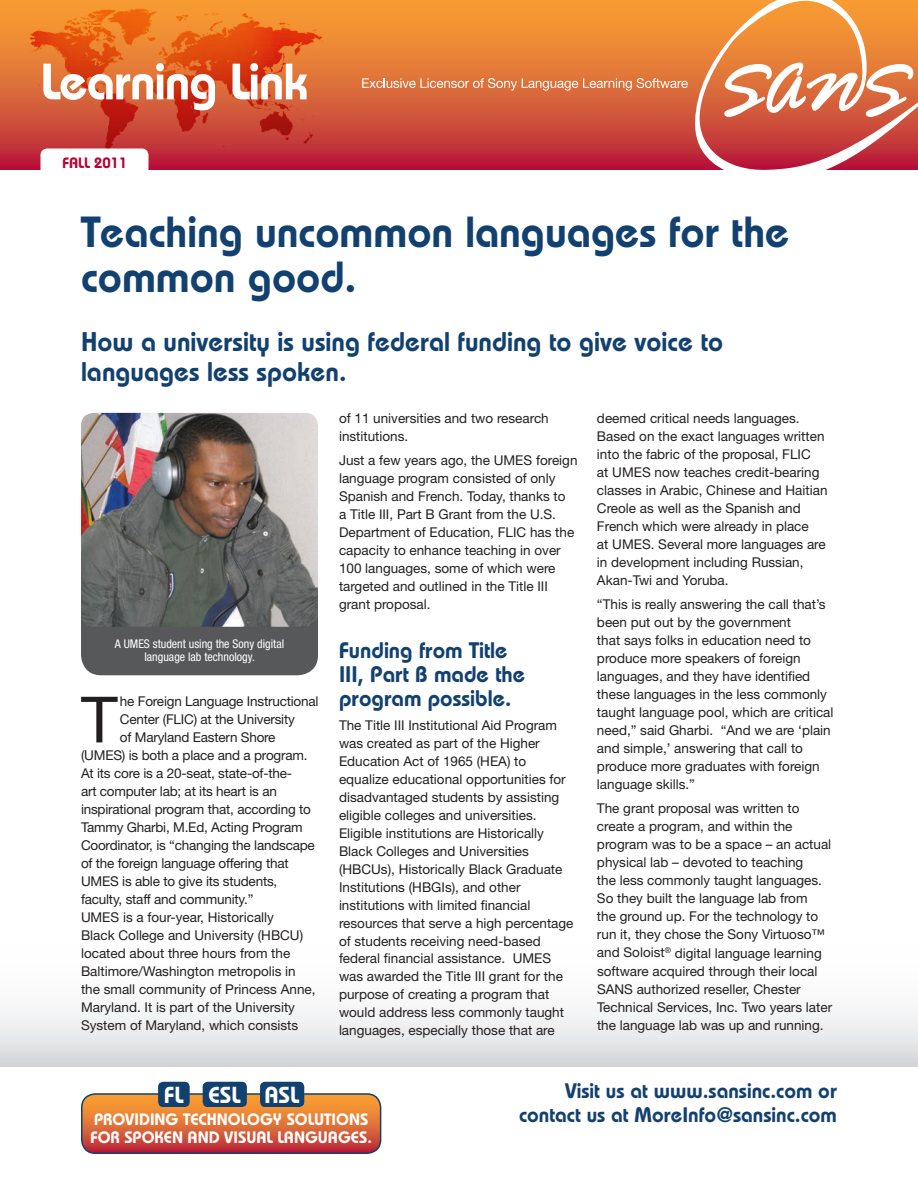
<style>
.page{position:relative;width:918px;height:1188px;background:#fff}
.page>*{position:absolute;margin:0;border:0;box-sizing:border-box;transform-origin:0 0}
.Link_Body{font:63.9px "Helvetica Neue";color:#231f20}
.t1{font:600 51px "Bauhaus";letter-spacing:-.02em;color:#fff}
.t2{font:600 43.5px/45px "Bauhaus";color:#124170}
.Link_Body-2{font:600 27px/30px "Bauhaus";color:#124170}
.t3{font:600 23.1px "Bauhaus";color:#fff}
.Link_Body-3{font:600 22.5px/24px "Bauhaus";color:#124170}
.t4{font:600 21px "Bauhaus";color:#124170}
.t5{font:600 16.5px/18px "Bauhaus";color:#fff}
.t6{font:600 15px "Bauhaus";color:#b50536}
.Link_Body-4{font:13.5px/18px "Helvetica Neue";color:#231f20}
.t7{font:condensed 12px/13.5px "Helvetica Neue";color:#fff;text-align:center}
</style>
<div class="page">
<svg style="left:0;top:1011px;width:918px;height:55px"></svg>
<svg style="left:0;top:0;width:362px;height:170px;background:#d65a37"></svg>
<img style="left:21px;top:1px;width:310px;height:160px">
<div style="left:40px;top:148px;width:108px;height:34px;background:#fff;border-radius:7px"></div>
<svg style="left:362px;top:0;width:556px;height:170px;background:#de7347"></svg>
<svg style="left:83px;top:1094px;width:298px;height:59px;background:#db6b39"></svg>
<div style="left:81px;top:1093px;width:300px;height:61px;border:2px solid #124170;border-radius:14px"></div>
<div style="left:158px;top:1082px;width:32px;height:25px;background:#124170;border-radius:5px"></div>
<div style="left:260px;top:1082px;width:44px;height:25px;background:#124170;border-radius:5px"></div>
<div style="left:203px;top:1082px;width:44px;height:25px;background:#124170;border-radius:5px"></div>
<div style="left:81px;top:473px;width:237px;height:202px;background:#57585a;border-radius:20px"></div>
<img style="left:81px;top:413px;width:237px;height:214px">
<p class="t1" style="left:40px;top:51px;width:270px">Learning Link</p>
<p class="t6" style="left:62px;top:153px;width:67px">FALL 2011</p>
<p class="t2" style="left:81px;top:209px;width:710px">Teaching uncommon languages for the common good.</p>
<p class="Link_Body-2" style="left:81px;top:326px;width:644px">How a university is using federal funding to give voice to languages less spoken.</p>
<p class="t7" style="left:115px;top:637px;width:171px">A UMES student using the Sony digital language lab technology.</p>
<p class="Link_Body" style="left:81px;top:682px;width:38px">T</p>
<p class="Link_Body-4" style="left:120px;top:692px;width:200px">he Foreign Language Instructional</p>
<p class="Link_Body-4" style="left:120px;top:710px;width:176px">Center (FLIC) at the University</p>
<p class="Link_Body-4" style="left:120px;top:728px;width:157px">of Maryland Eastern Shore</p>
<p class="Link_Body-4" style="left:81px;top:746px;width:228px">(UMES) is both a place and a program.</p>
<p class="Link_Body-4" style="left:81px;top:764px;width:213px">At its core is a 20-seat, state-of-the-</p>
<p class="Link_Body-4" style="left:81px;top:782px;width:197px">art computer lab; at its heart is an</p>
<p class="Link_Body-4" style="left:81px;top:800px;width:231px">inspirational program that, according to</p>
<p class="Link_Body-4" style="left:81px;top:818px;width:223px">Tammy Gharbi, M.Ed, Acting Program</p>
<p class="Link_Body-4" style="left:81px;top:836px;width:235px">Coordinator, is “changing the landscape</p>
<p class="Link_Body-4" style="left:81px;top:854px;width:209px">of the foreign language offering that</p>
<p class="Link_Body-4" style="left:81px;top:872px;width:198px">UMES is able to give its students,</p>
<p class="Link_Body-4" style="left:81px;top:890px;width:174px">faculty, staff and community.”</p>
<p class="Link_Body-4" style="left:81px;top:908px;width:236px">UMES is a four-year, Historically<br>Black College and University (HBCU) located about three hours from the Baltimore/Washington metropolis in the small community of Princess Anne, Maryland. It is part of the University System of Maryland, which consists</p>
<p class="Link_Body-4" style="left:339px;top:409px;width:211px">of 11 universities and two research institutions.</p>
<p class="Link_Body-4" style="left:339px;top:451px;width:240px">Just a few years ago, the UMES foreign language program consisted of only Spanish and French. Today, thanks to<br>a Title III, Part B Grant from the U.S.<br>Department of Education, FLIC has the capacity to enhance teaching in over 100 languages, some of which were targeted and outlined in the Title III grant proposal.</p>
<p class="Link_Body-3" style="left:339px;top:637px;width:188px">Funding from Title<br>III, Part B made the program possible.</p>
<p class="Link_Body-4" style="left:339px;top:716px;width:236px">The Title III Institutional Aid Program was created as part of the Higher Education Act of 1965 (HEA) to equalize educational opportunities for disadvantaged students by assisting eligible colleges and universities.<br>Eligible institutions are Historically Black Colleges and Universities (HBCUs), Historically Black Graduate Institutions (HBGIs), and other institutions with limited financial resources that serve a high percentage of students receiving need-based federal financial assistance. UMES was awarded the Title III grant for the purpose of creating a program that would address less commonly taught languages, especially those that are</p>
<p class="Link_Body-4" style="left:597px;top:409px;width:232px">deemed critical needs languages.<br>Based on the exact languages written into the fabric of the proposal, FLIC<br>at UMES now teaches credit-bearing classes in Arabic, Chinese and Haitian Creole as well as the Spanish and French which were already in place<br>at UMES. Several more languages are in development including Russian, Akan-Twi and Yoruba.</p>
<p class="Link_Body-4" style="left:597px;top:595px;width:238px">“This is really answering the call that’s been put out by the government<br>that says folks in education need to produce more speakers of foreign languages, and they have identified these languages in the less commonly taught language pool, which are critical need,” said Gharbi. “And we are ‘plain and simple,’ answering that call to produce more graduates with foreign language skills.”</p>
<p class="Link_Body-4" style="left:597px;top:799px;width:237px">The grant proposal was written to create a program, and within the program was to be a space – an actual physical lab – devoted to teaching<br>the less commonly taught languages.<br>So they built the language lab from<br>the ground up. For the technology to run it, they chose the Sony Virtuoso™ and Soloist<sup>®</sup> digital language learning software acquired through their local SANS authorized reseller, Chester Technical Services, Inc. Two years later the language lab was up and running.</p>
<p class="t3" style="left:164px;top:1081px;width:21px">FL</p>
<p class="t3" style="left:208px;top:1081px;width:34px">ESL</p>
<p class="t3" style="left:264px;top:1081px;width:36px">ASL</p>
<p class="t5" style="left:90px;top:1110px;width:283px">PROVIDING TECHNOLOGY SOLUTIONS<br>FOR SPOKEN AND VISUAL LANGUAGES.</p>
<p class="t4" style="left:565px;top:1078px;width:273px">Visit us at www.sansinc.com or</p>
<p class="t4" style="left:519px;top:1102px;width:319px">contact us at MoreInfo@sansinc.com</p>
</div>
